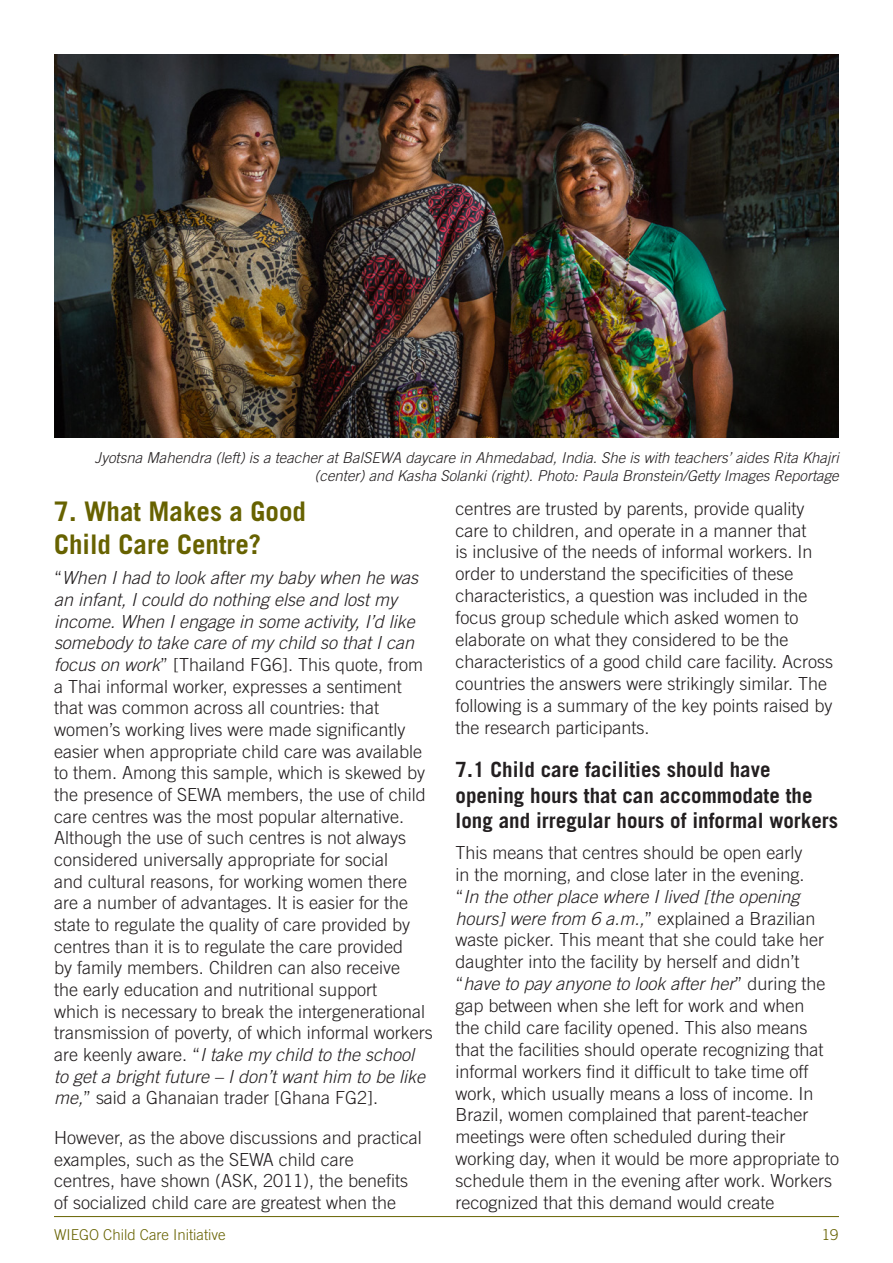
<style>
.page{position:relative;width:893px;height:1263px;background:#fff}
.page>*{position:absolute;margin:0;border:0;box-sizing:border-box;transform-origin:0 0}
.t1{font:700 27px/32.4px "Trade Gothic";color:#676200}
.t2{font:700 21px/25.5px "Trade Gothic";color:#231f20}
.t3{font:300 18px/21.6px "Trade Gothic";color:#231f20}
.t4{font:italic 300 15px/18px "Trade Gothic";color:#231f20;text-align:right}
.t5{font:300 15px "Trade Gothic";color:#676200}
.s1{font-style:italic}
</style>
<div class="page">
<hr style="left:54px;top:1216px;width:785px;height:1px;background:#676200">
<img style="left:54px;top:54px;width:785px;height:383px">
<p class="t4" style="left:95px;top:449px;width:745px">Jyotsna Mahendra (left) is a teacher at BalSEWA daycare in Ahmedabad, India. She is with teachers’ aides Rita Khajri (center) and Kasha Solanki (right). Photo: Paula Bronstein/Getty Images Reportage</p>
<h1 class="t1" style="left:54px;top:498px;width:254px">7. What Makes a Good<br>Child Care Centre?</h1>
<p class="t3" style="left:54px;top:568px;width:380px">“<span class="s1">When I had to look after my baby when he was an infant, I could do nothing else and lost my income. When I engage in some activity, I’d like somebody to take care of my child so that I can focus on work</span>” [Thailand FG6]. This quote, from a Thai informal worker, expresses a sentiment that was common across all countries: that women’s working lives were made significantly easier when appropriate child care was available to them. Among this sample, which is skewed by the presence of SEWA members, the use of child care centres was the most popular alternative.<br>Although the use of such centres is not always considered universally appropriate for social<br>and cultural reasons, for working women there are a number of advantages. It is easier for the state to regulate the quality of care provided by centres than it is to regulate the care provided<br>by family members. Children can also receive<br>the early education and nutritional support<br>which is necessary to break the intergenerational transmission of poverty, of which informal workers are keenly aware. “<span class="s1">I take my child to the school<br>to get a bright future – I don’t want him to be like me,</span>” said a Ghanaian trader [Ghana FG2].</p>
<p class="t3" style="left:54px;top:1128px;width:369px">However, as the above discussions and practical examples, such as the SEWA child care<br>centres, have shown (ASK, 2011), the benefits of socialized child care are greatest when the</p>
<p class="t3" style="left:455px;top:498px;width:379px">centres are trusted by parents, provide quality care to children, and operate in a manner that<br>is inclusive of the needs of informal workers. In order to understand the specificities of these characteristics, a question was included in the focus group schedule which asked women to elaborate on what they considered to be the characteristics of a good child care facility. Across countries the answers were strikingly similar. The following is a summary of the key points raised by the research participants.</p>
<p class="t2" style="left:455px;top:758px;width:384px">7.1 Child care facilities should have opening hours that can accommodate the long and irregular hours of informal workers</p>
<p class="t3" style="left:455px;top:842px;width:385px">This means that centres should be open early<br>in the morning, and close later in the evening.<br>“<span class="s1">In the other place where I lived [the opening hours] were from 6 a.m.,</span>” explained a Brazilian waste picker. This meant that she could take her daughter into the facility by herself and didn’t “<span class="s1">have to pay anyone to look after her</span>” during the gap between when she left for work and when<br>the child care facility opened. This also means that the facilities should operate recognizing that informal workers find it difficult to take time off work, which usually means a loss of income. In Brazil, women complained that parent-teacher meetings were often scheduled during their working day, when it would be more appropriate to schedule them in the evening after work. Workers recognized that this demand would create</p>
<p class="t5" style="left:54px;top:1228px;width:173px">WIEGO Child Care Initiative</p>
<p class="t5" style="left:822px;top:1228px;width:18px">19</p>
</div>
